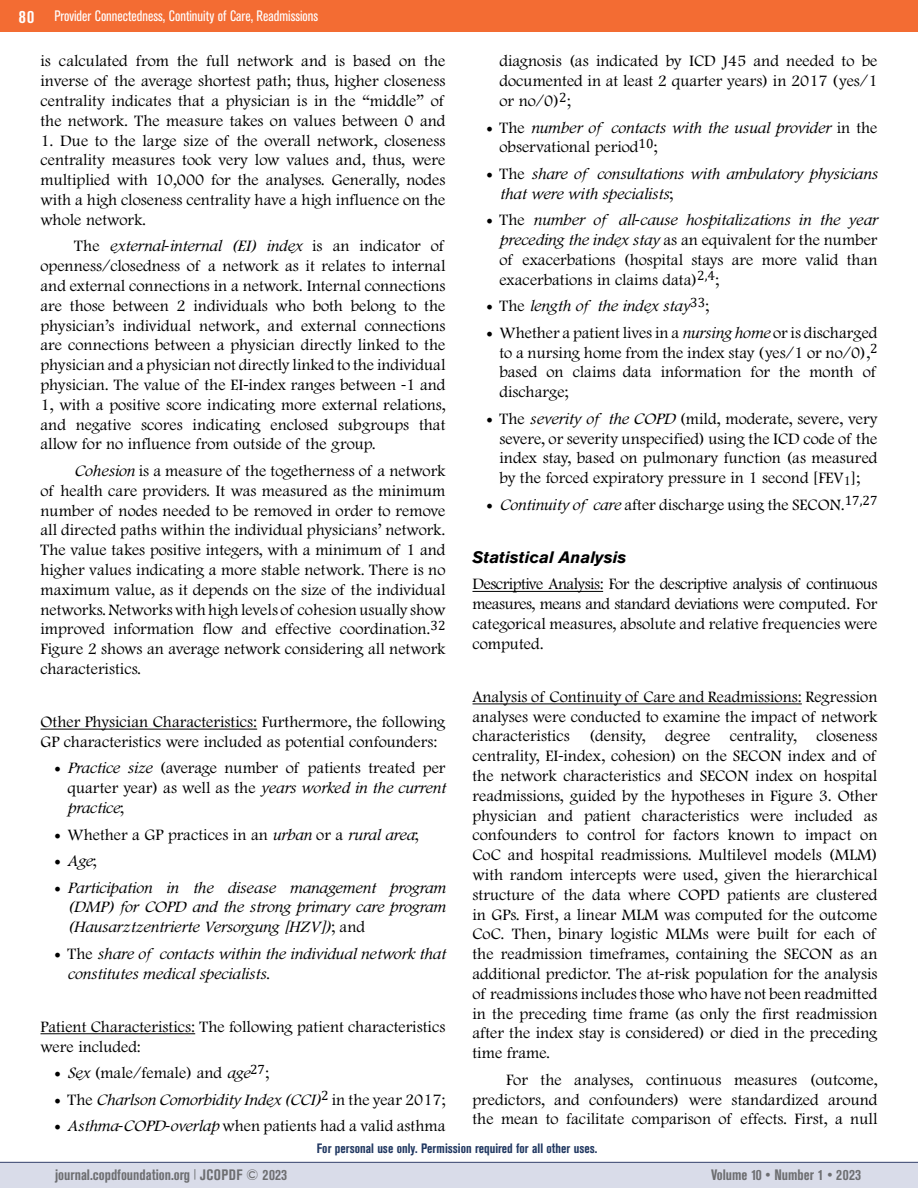
<style>
.page{position:relative;width:918px;height:1188px;background:#fff}
.page>*{position:absolute;margin:0;border:0;box-sizing:border-box;transform-origin:0 0}
.t1{font:300 16.5px/19.8px "Footlight MT Pro";color:#000;text-align:justify}
.t2{font:italic 300 16.5px/19.8px "Footlight MT Pro";color:#000}
.t3{font:italic 700 16.5px "Akzidenz Grotesk BQ";color:#000}
.t4{font:700 condensed 15px "Akzidenz Grotesk BE";color:#6d6e71}
.t5{font:condensed 15px "Akzidenz Grotesk BE";color:#fff}
.t6{font:700 condensed 13.5px "Akzidenz Grotesk BE";color:#213861}
.s1{font-weight:700;font-size:18px}
.s2{font-style:italic}
.s3{font-family:"Myriad Pro";font-weight:400}
.s4{font-family:"Minion Pro";font-weight:400;font-size:18px}
.s5{font-family:"Minion Pro";font-weight:400;font-style:normal;font-size:18px}
.s6{font-style:normal}
</style>
<div class="page">
<div style="left:0;top:1162px;width:918px;height:26px;background:#d9dce9"></div>
<div style="left:0;top:0;width:918px;height:32px;background:#f36c33"></div>
<hr style="left:0;top:1162px;width:918px;height:1px;background:#34416b">
<hr style="left:40px;top:729px;width:217px;height:1px;background:#000">
<hr style="left:40px;top:1033px;width:155px;height:1px;background:#000">
<hr style="left:472px;top:591px;width:131px;height:1px;background:#000">
<hr style="left:472px;top:704px;width:330px;height:1px;background:#000">
<p class="t5" style="left:19px;top:8px;width:301px"><span class="s1">80</span> Provider Connectedness, Continuity of Care, Readmissions</p>
<p class="t1" style="left:40px;top:52px;width:406px">is calculated from the full network and is based on the inverse of the average shortest path; thus, higher closeness centrality indicates that a physician is in the “middle” of the network. The measure takes on values between 0 and</p>
<p class="t1" style="left:40px;top:131px;width:407px">1. Due to the large size of the overall network, closeness centrality measures took very low values and, thus, were multiplied with 10,000 for the analyses. Generally, nodes with a high closeness centrality have a high influence on the whole network.</p>
<p class="t1" style="left:40px;top:237px;width:407px;text-indent:34px">The <span class="s2">external</span><span class="s3">-</span><span class="s2">internal (EI) index</span> is an indicator of openness/closedness of a network as it relates to internal and external connections in a network. Internal connections are those between 2 individuals who both belong to the physician’s individual network, and external connections are connections between a physician directly linked to the physician and a physician not directly linked to the individual physician. The value of the EI<span class="s3">-</span>index ranges between <span class="s3">-</span>1 and 1, with a positive score indicating more external relations, and negative scores indicating enclosed subgroups that allow for no influence from outside of the group.</p>
<p class="t1" style="left:40px;top:461px;width:407px;text-indent:34px"><span class="s2">Cohesion</span> is a measure of the togetherness of a network of health care providers. It was measured as the minimum number of nodes needed to be removed in order to remove all directed paths within the individual physicians’ network.<br>The value takes positive integers, with a minimum of 1 and higher values indicating a more stable network. There is no maximum value, as it depends on the size of the individual networks. Networks with high levels of cohesion usually show improved information flow and effective coordination.<sup>32<br></sup>Figure 2 shows an average network considering all network characteristics.</p>
<p class="t1" style="left:41px;top:712px;width:406px">Other Physician Characteristics: Furthermore, the following<br>GP characteristics were included as potential confounders:</p>
<p class="t1" style="left:68px;top:759px;width:380px;text-indent:-14px"><span class="s4">•</span> <span class="s2">Practice size</span> (average number of patients treated per quarter year) as well as the <span class="s2">years worked in the current practice</span>;</p>
<p class="t1" style="left:54px;top:825px;width:366px"><span class="s4">•</span> Whether a GP practices in an <span class="s2">urban</span> or a <span class="s2">rural area</span>;</p>
<p class="t2" style="left:54px;top:851px;width:44px"><span class="s5">•</span> Age<span class="s6">;</span></p>
<p class="t2" style="left:68px;top:878px;width:380px;text-align:justify;text-indent:-14px"><span class="s5">•</span> Participation in the disease management program (DMP) for COPD and the strong primary care program (Hausarztzentrierte Versorgung [HZV])<span class="s6">; and</span></p>
<p class="t2" style="left:68px;top:944px;width:380px;text-indent:-14px"><span class="s5">•</span> <span class="s6">The</span> share of contacts within the individual network that constitutes medical specialists<span class="s6">.</span></p>
<p class="t1" style="left:41px;top:1017px;width:407px">Patient Characteristics: The following patient characteristics were included:</p>
<p class="t1" style="left:54px;top:1063px;width:217px"><span class="s4">•</span> <span class="s2">Sex</span> (male/female) and <span class="s2">age</span><sup>27</sup>;</p>
<p class="t2" style="left:54px;top:1090px;width:393px"><span class="s5">•</span> <span class="s6">The</span> Charlson Comorbidity Index (CCI)<sup>2</sup> <span class="s6">in the year 2017;</span></p>
<p class="t1" style="left:54px;top:1116px;width:393px"><span class="s4">•</span> <span class="s2">Asthma</span><span class="s3">-</span><span class="s2">COPD</span><span class="s3">-</span><span class="s2">overlap</span> when patients had a valid asthma</p>
<p class="t1" style="left:500px;top:52px;width:379px">diagnosis (as indicated by ICD J45 and needed to be documented in at least 2 quarter years) in 2017 (yes/1 or no/0)<sup>2</sup>;</p>
<p class="t2" style="left:500px;top:118px;width:379px;text-indent:-14px"><span class="s5">•</span> <span class="s6">The</span> number of contacts with the usual provider <span class="s6">in the observational period</span><sup>10</sup><span class="s6">;</span></p>
<p class="t2" style="left:500px;top:164px;width:379px;text-indent:-14px"><span class="s5">•</span> <span class="s6">The</span> share of consultations with ambulatory physicians that were with specialists<span class="s6">;</span></p>
<p class="t1" style="left:500px;top:211px;width:380px;text-indent:-14px"><span class="s4">•</span> The <span class="s2">number of all</span><span class="s3">-</span><span class="s2">cause hospitalizations in the year preceding the index stay</span> as an equivalent for the number of exacerbations (hospital stays are more valid than exacerbations in claims data)<sup>2,4</sup>;</p>
<p class="t2" style="left:486px;top:297px;width:225px"><span class="s5">•</span> <span class="s6">The</span> length of the index stay<sup>33</sup><span class="s6">;</span></p>
<p class="t1" style="left:500px;top:323px;width:380px;text-indent:-14px"><span class="s4">•</span> Whether a patient lives in a <span class="s2">nursing home</span> or is discharged to a nursing home from the index stay (yes/1 or no/0),<sup>2 </sup>based on claims data information for the month of discharge;</p>
<p class="t1" style="left:500px;top:409px;width:380px;text-indent:-14px"><span class="s4">•</span> The <span class="s2">severity of the COPD</span> (mild, moderate, severe, very severe, or severity unspecified) using the ICD code of the index stay, based on pulmonary function (as measured by the forced expiratory pressure in 1 second [FEV<sub>1</sub>];</p>
<p class="t1" style="left:486px;top:495px;width:393px"><span class="s4">•</span> <span class="s2">Continuity of care</span> after discharge using the SECON.<sup>17,27</sup></p>
<p class="t3" style="left:473px;top:547px;width:156px">Statistical Analysis</p>
<p class="t1" style="left:473px;top:575px;width:407px">Descriptive Analysis: For the descriptive analysis of continuous measures, means and standard deviations were computed. For categorical measures, absolute and relative frequencies were computed.</p>
<p class="t1" style="left:473px;top:687px;width:407px">Analysis of Continuity of Care and Readmissions: Regression analyses were conducted to examine the impact of network characteristics (density, degree centrality, closeness centrality, EI<span class="s3">-</span>index, cohesion) on the SECON index and of the network characteristics and SECON index on hospital readmissions, guided by the hypotheses in Figure 3. Other physician and patient characteristics were included as confounders to control for factors known to impact on CoC and hospital readmissions. Multilevel models (MLM) with random intercepts were used, given the hierarchical structure of the data where COPD patients are clustered in GPs. First, a linear MLM was computed for the outcome CoC. Then, binary logistic MLMs were built for each of the readmission timeframes, containing the SECON as an additional predictor. The at<span class="s3">-</span>risk population for the analysis of readmissions includes those who have not been readmitted in the preceding time frame (as only the first readmission after the index stay is considered) or died in the preceding time frame.</p>
<p class="t1" style="left:473px;top:1070px;width:407px;text-indent:34px">For the analyses, continuous measures (outcome, predictors, and confounders) were standardized around the mean to facilitate comparison of effects. First, a null</p>
<p class="t6" style="left:317px;top:1141px;width:282px">For personal use only. Permission required for all other uses.</p>
<p class="t4" style="left:55px;top:1166px;width:234px">journal.copdfoundation.org <sup>|</sup> JCOPDF © 2023</p>
<p class="t4" style="left:711px;top:1166px;width:151px">Volume 10 • Number 1 • 2023</p>
</div>
